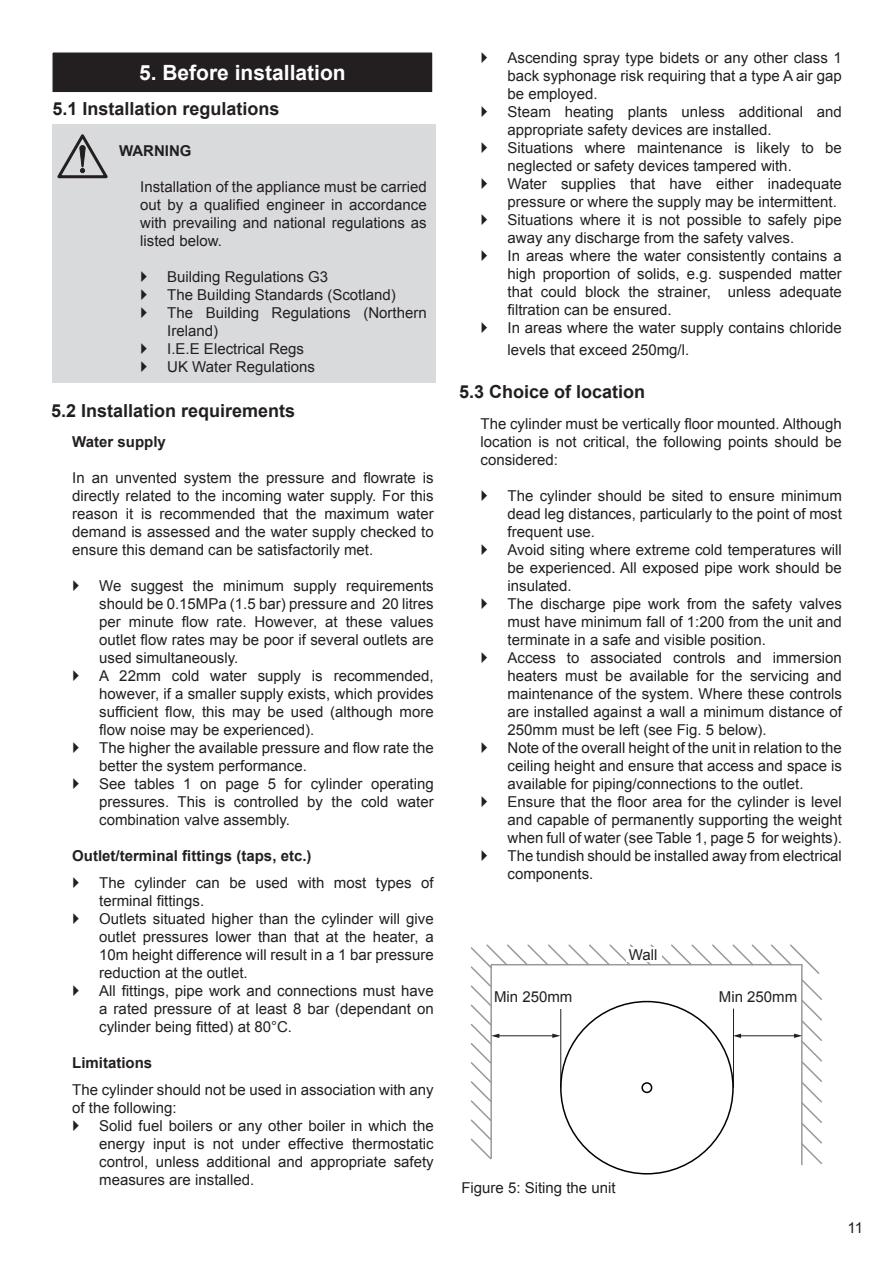
<style>
.page{position:relative;width:893px;height:1263px;background:#fff}
.page>*{position:absolute;margin:0;border:0;box-sizing:border-box;transform-origin:0 0}
.Heading{font:700 21px "Arial";color:#fff}
.Subheading{font:700 18px "Arial";color:#231f20}
.Paragraph_text{font:15px/18px "Arial";color:#231f20;text-align:justify}
.Subheading_2{font:700 15px "Arial";color:#231f20}
.Paragraph_text-2{font:700 15px "Arial";color:#231f20}
.TOC_2{font:700 15px "Arial";color:#231f20}
</style>
<div class="page">
<div style="left:52px;top:52px;width:381px;height:41px;background:#231f20"></div>
<div style="left:51px;top:51px;width:383px;height:43px;border:2px solid #fff"></div>
<div style="left:53px;top:124px;width:66px;height:259px;background:#d9dadc"></div>
<svg style="left:57px;top:134px;width:51px;height:45px"></svg>
<div style="left:119px;top:124px;width:316px;height:259px;background:#d9dadc"></div>
<svg style="left:470px;top:944px;width:352px;height:221px"></svg>
<hr style="left:560px;top:1009px;width:1px;height:79px;background:#231f20">
<hr style="left:733px;top:1008px;width:1px;height:80px;background:#231f20">
<div style="left:626px;top:947px;width:35px;height:14px;background:#fff"></div>
<div style="left:641px;top:1082px;width:11px;height:11px;border:2px solid #000;border-radius:50%"></div>
<p class="Heading" style="left:139px;top:59px;width:208px">5. Before installation</p>
<p class="Subheading" style="left:53px;top:97px;width:229px">5.1 Installation regulations</p>
<p class="TOC_2" style="left:119px;top:141px;width:74px">WARNING</p>
<p class="Paragraph_text" style="left:140px;top:178px;width:288px">Installation of the appliance must be carried out by a qualified engineer in accordance with prevailing and national regulations as listed below.</p>
<p class="Paragraph_text" style="left:167px;top:268px;width:162px">Building Regulations G3</p>
<p class="Paragraph_text" style="left:167px;top:286px;width:230px">The Building Standards (Scotland)</p>
<p class="Paragraph_text" style="left:167px;top:304px;width:261px">The Building Regulations (Northern<br>Ireland)</p>
<p class="Paragraph_text" style="left:167px;top:340px;width:138px">I.E.E Electrical Regs</p>
<p class="Paragraph_text" style="left:167px;top:358px;width:149px">UK Water Regulations</p>
<p class="Subheading" style="left:51px;top:398px;width:246px">5.2 Installation requirements</p>
<p class="Paragraph_text-2" style="left:72px;top:432px;width:95px">Water supply</p>
<p class="Paragraph_text" style="left:72px;top:469px;width:363px">In an unvented system the pressure and flowrate is directly related to the incoming water supply. For this reason it is recommended that the maximum water demand is assessed and the water supply checked to ensure this demand can be satisfactorily met.</p>
<p class="Paragraph_text" style="left:99px;top:577px;width:336px">We suggest the minimum supply requirements should be 0.15MPa (1.5 bar) pressure and 20 litres per minute flow rate. However, at these values outlet flow rates may be poor if several outlets are used simultaneously.</p>
<p class="Paragraph_text" style="left:99px;top:667px;width:336px">A 22mm cold water supply is recommended, however, if a smaller supply exists, which provides sufficient flow, this may be used (although more flow noise may be experienced).</p>
<p class="Paragraph_text" style="left:99px;top:739px;width:336px">The higher the available pressure and flow rate the better the system performance.</p>
<p class="Paragraph_text" style="left:99px;top:775px;width:336px">See tables 1 on page 5 for cylinder operating pressures. This is controlled by the cold water combination valve assembly.</p>
<p class="Subheading_2" style="left:72px;top:846px;width:241px">Outlet/terminal fittings (taps, etc.)</p>
<p class="Paragraph_text" style="left:99px;top:874px;width:336px">The cylinder can be used with most types of terminal fittings.</p>
<p class="Paragraph_text" style="left:99px;top:910px;width:336px">Outlets situated higher than the cylinder will give outlet pressures lower than that at the heater, a 10m height difference will result in a 1 bar pressure reduction at the outlet.</p>
<p class="Paragraph_text" style="left:99px;top:982px;width:336px">All fittings, pipe work and connections must have a rated pressure of at least 8 bar (dependant on cylinder being fitted) at 80°C.</p>
<p class="Subheading_2" style="left:72px;top:1053px;width:82px">Limitations</p>
<p class="Paragraph_text" style="left:72px;top:1080px;width:363px">The cylinder should not be used in association with any of the following:</p>
<p class="Paragraph_text" style="left:99px;top:1116px;width:336px">Solid fuel boilers or any other boiler in which the energy input is not under effective thermostatic control, unless additional and appropriate safety measures are installed.</p>
<p class="Paragraph_text" style="left:507px;top:49px;width:336px">Ascending spray type bidets or any other class 1 back syphonage risk requiring that a type A air gap be employed.</p>
<p class="Paragraph_text" style="left:507px;top:103px;width:336px">Steam heating plants unless additional and appropriate safety devices are installed.</p>
<p class="Paragraph_text" style="left:507px;top:139px;width:336px">Situations where maintenance is likely to be neglected or safety devices tampered with.</p>
<p class="Paragraph_text" style="left:507px;top:175px;width:336px">Water supplies that have either inadequate pressure or where the supply may be intermittent.</p>
<p class="Paragraph_text" style="left:507px;top:211px;width:336px">Situations where it is not possible to safely pipe away any discharge from the safety valves.</p>
<p class="Paragraph_text" style="left:507px;top:247px;width:336px">In areas where the water consistently contains a high proportion of solids, e.g. suspended matter that could block the strainer, unless adequate filtration can be ensured.</p>
<p class="Paragraph_text" style="left:507px;top:318px;width:336px;line-height:21.6px">In areas where the water supply contains chloride levels that exceed 250mg/l.</p>
<p class="Subheading" style="left:459px;top:380px;width:188px">5.3 Choice of location</p>
<p class="Paragraph_text" style="left:480px;top:415px;width:363px">The cylinder must be vertically floor mounted. Although location is not critical, the following points should be considered:</p>
<p class="Paragraph_text" style="left:507px;top:487px;width:336px">The cylinder should be sited to ensure minimum dead leg distances, particularly to the point of most frequent use.</p>
<p class="Paragraph_text" style="left:507px;top:541px;width:336px">Avoid siting where extreme cold temperatures will be experienced. All exposed pipe work should be insulated.</p>
<p class="Paragraph_text" style="left:507px;top:595px;width:336px">The discharge pipe work from the safety valves must have minimum fall of 1:200 from the unit and terminate in a safe and visible position.</p>
<p class="Paragraph_text" style="left:507px;top:649px;width:336px">Access to associated controls and immersion heaters must be available for the servicing and maintenance of the system. Where these controls are installed against a wall a minimum distance of 250mm must be left (see Fig. 5 below).</p>
<p class="Paragraph_text" style="left:507px;top:739px;width:336px">Note of the overall height of the unit in relation to the ceiling height and ensure that access and space is available for piping/connections to the outlet.</p>
<p class="Paragraph_text" style="left:507px;top:793px;width:336px">Ensure that the floor area for the cylinder is level and capable of permanently supporting the weight when full of water (see Table 1, page 5 for weights).</p>
<p class="Paragraph_text" style="left:507px;top:847px;width:336px">The tundish should be installed away from electrical components.</p>
<p class="Paragraph_text" style="left:494px;top:988px;width:80px">Min 250mm</p>
<p class="Paragraph_text" style="left:629px;top:945px;width:30px">Wall</p>
<p class="Paragraph_text" style="left:719px;top:988px;width:80px">Min 250mm</p>
<p class="Paragraph_text" style="left:461px;top:1179px;width:156px">Figure 5: Siting the unit</p>
<p class="Paragraph_text" style="left:848px;top:1219px;width:17px">11</p>
</div>
